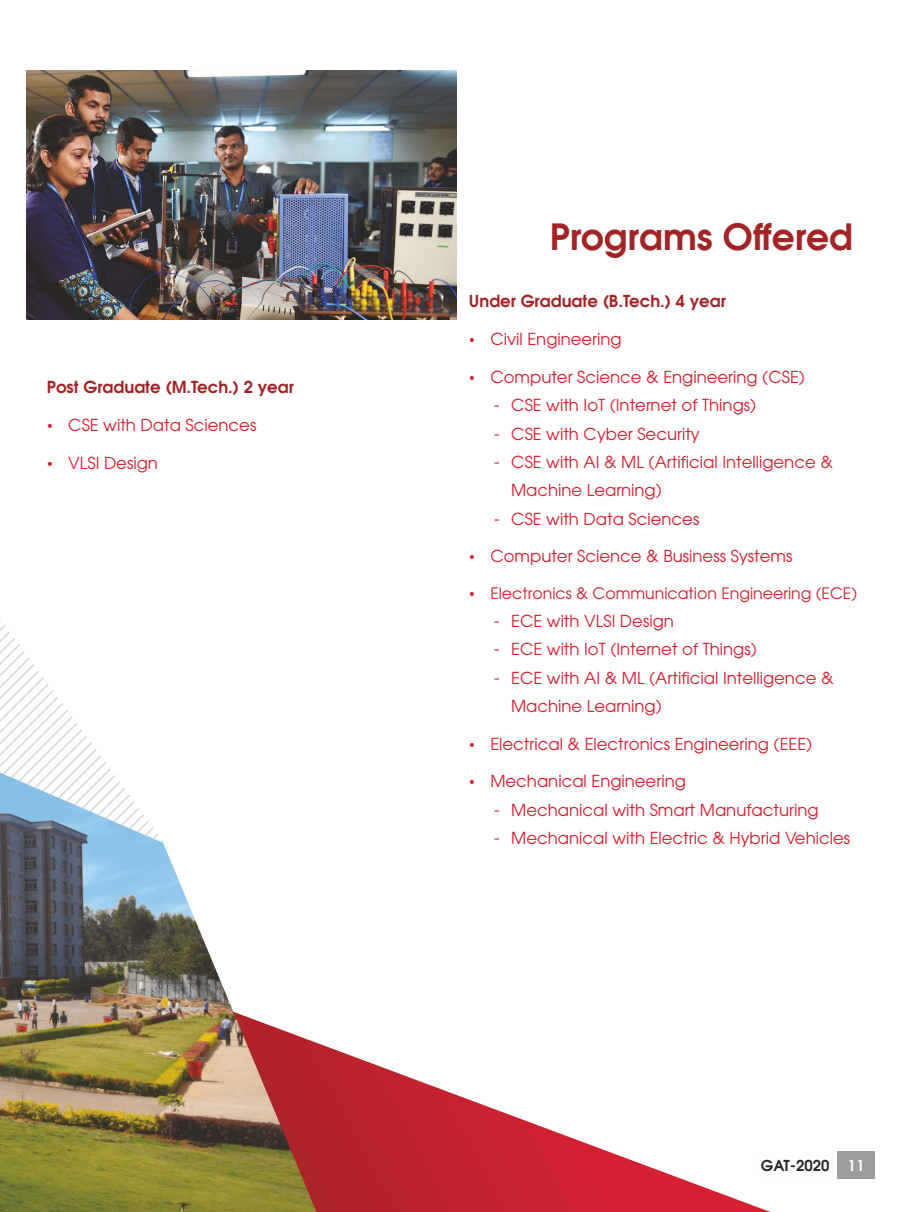
<style>
.page{position:relative;width:915px;height:1212px;background:#fff}
.page>*{position:absolute;margin:0;border:0;box-sizing:border-box;transform-origin:0 0}
.t1{font:700 36px "Avalanche";color:#a22426}
.t2{font:16.5px/28.3px "Avalanche";color:#d42132}
.t3{font:700 16.5px "Avalanche";color:#a22426}
.t4{font:15.75px "Avalanche";color:#d42132}
.t5{font:700 15px "Avalanche";color:#2b2a29}
.s1{color:#fefefe}
</style>
<div class="page">
<svg style="left:316px;top:1042px;width:454px;height:170px"></svg>
<img style="left:0;top:618px;width:316px;height:594px">
<div style="left:757px;top:1151px;width:117px;height:27px;background:#fefefe"></div>
<div style="left:836px;top:1151px;width:38px;height:27px;background:#9a9c9e"></div>
<img style="left:26px;top:70px;width:430px;height:249px">
<p class="t3" style="left:47px;top:380px;width:249px">Post Graduate (M.Tech.) 2 year</p>
<p class="t2" style="left:68px;top:412px;width:190px">CSE with Data Sciences</p>
<p class="t2" style="left:68px;top:450px;width:91px">VLSI Design</p>
<h1 class="t1" style="left:549px;top:222px;width:304px">Programs Offered</h1>
<p class="t3" style="left:468px;top:294px;width:258px">Under Graduate (B.Tech.) 4 year</p>
<p class="t2" style="left:490px;top:326px;width:133px">Civil Engineering</p>
<p class="t2" style="left:490px;top:364px;width:316px">Computer Science &amp; Engineering (CSE)</p>
<p class="t2" style="left:494px;top:392px;width:263px">- CSE with IoT (Internet of Things)</p>
<p class="t2" style="left:494px;top:421px;width:207px">- CSE with Cyber Security</p>
<p class="t2" style="left:511px;top:449px;width:323px;text-indent:-17px">- CSE with AI &amp; ML (Artificial Intelligence &amp;<br>Machine Learning)</p>
<p class="t2" style="left:494px;top:506px;width:207px">- CSE with Data Sciences</p>
<p class="t2" style="left:490px;top:543px;width:303px">Computer Science &amp; Business Systems</p>
<p class="t4" style="left:490px;top:586px;width:368px">Electronics &amp; Communication Engineering (ECE)</p>
<p class="t2" style="left:494px;top:608px;width:181px">- ECE with VLSI Design</p>
<p class="t2" style="left:494px;top:636px;width:264px">- ECE with IoT (Internet of Things)</p>
<p class="t2" style="left:511px;top:665px;width:324px;text-indent:-17px">- ECE with AI &amp; ML (Artificial Intelligence &amp;<br>Machine Learning)</p>
<p class="t2" style="left:490px;top:731px;width:323px">Electrical &amp; Electronics Engineering (EEE)</p>
<p class="t2" style="left:490px;top:768px;width:197px">Mechanical Engineering</p>
<p class="t2" style="left:494px;top:797px;width:326px">- Mechanical with Smart Manufacturing</p>
<p class="t2" style="left:494px;top:825px;width:357px">- Mechanical with Electric &amp; Hybrid Vehicles</p>
<p class="t5" style="left:760px;top:1159px;width:105px">GAT-2020 <span class="s1">11</span></p>
</div>
